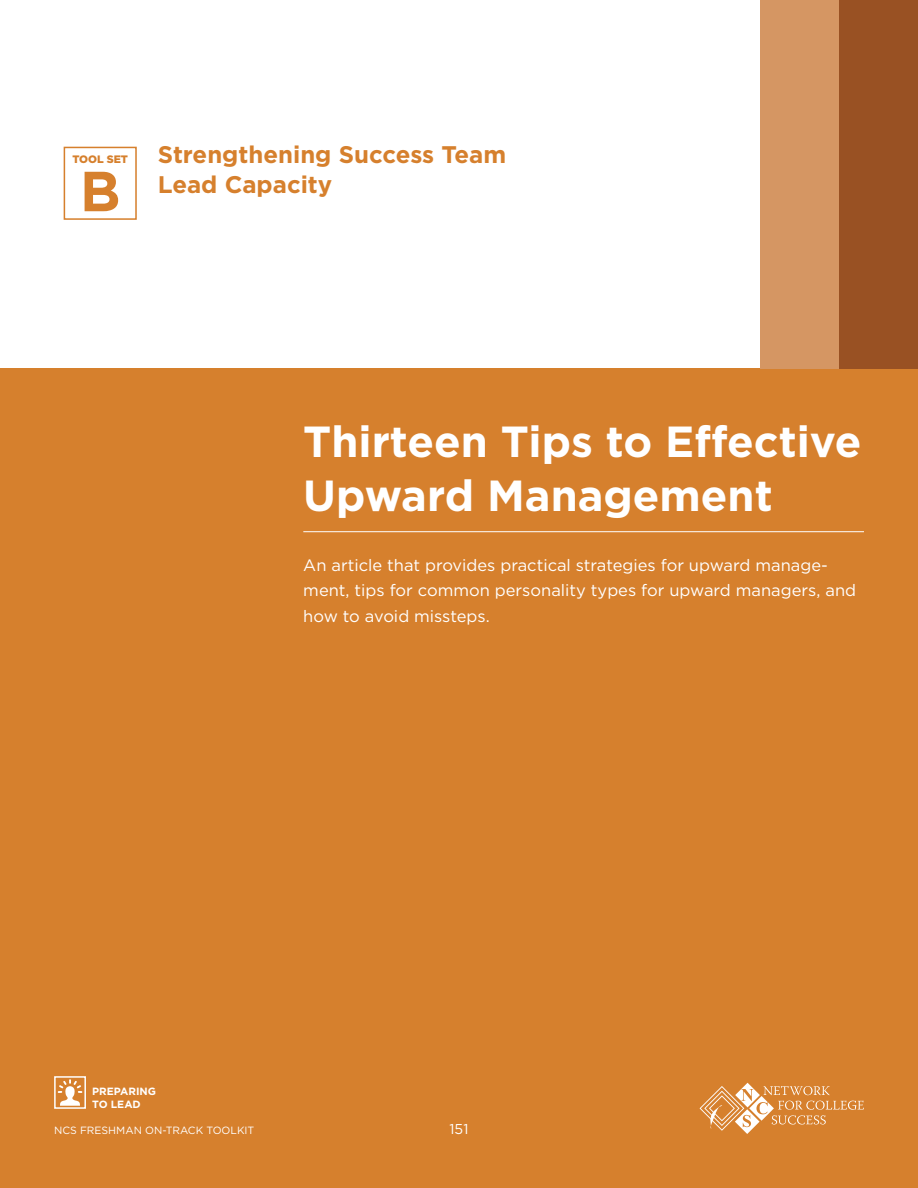
<style>
.page{position:relative;width:918px;height:1188px;background:#fff}
.page>*{position:absolute;margin:0;border:0;box-sizing:border-box;transform-origin:0 0}
.t1{font:700 56.4px "Gotham";color:#d6802d}
.t2{font:700 43.5px/54px "Gotham";color:#fff}
.t3{font:700 24px/30px "Gotham";color:#d6802d}
.t4{font:16.5px/25.5px "Gotham";color:#fff}
.t5{font:14.25px "Gotham";color:#fff}
.t6{font:900 10.8px "Gotham";color:#d6802d}
.t7{font:10.5px "Gotham";color:#fff}
.t8{font:700 10.5px/12.6px "Gotham";color:#fff}
</style>
<div class="page">
<div style="left:0;top:368px;width:918px;height:820px;background:#d6802d"></div>
<hr style="left:303px;top:531px;width:561px;height:1px;background:#fff">
<svg style="left:700px;top:1083px;width:164px;height:51px"></svg>
<div style="left:64px;top:147px;width:73px;height:73px;border:2px solid #d6802d"></div>
<div style="left:760px;top:0;width:79px;height:368px;background:#d59663"></div>
<div style="left:839px;top:0;width:79px;height:368px;background:#995123"></div>
<svg style="left:58px;top:1079px;width:24px;height:27px"></svg>
<div style="left:54px;top:1076px;width:32px;height:33px;border:2px solid #fff"></div>
<p class="t6" style="left:72px;top:153px;width:57px">TOOL SET</p>
<h1 class="t1" style="left:80px;top:159px;width:42px">B</h1>
<h3 class="t3" style="left:158px;top:139px;width:350px">Strengthening Success Team<br>Lead Capacity</h3>
<h2 class="t2" style="left:303px;top:414px;width:560px">Thirteen Tips to Effective<br>Upward Management</h2>
<p class="t4" style="left:303px;top:552px;width:554px">An article that provides practical strategies for upward manage&shy;ment, tips for common personality types for upward managers, and how to avoid missteps.</p>
<p class="t8" style="left:92px;top:1085px;width:65px">PREPARING<br>TO LEAD</p>
<p class="t7" style="left:54px;top:1124px;width:202px">NCS FRESHMAN ON-TRACK TOOLKIT</p>
<p class="t5" style="left:450px;top:1121px;width:20px">151</p>
</div>
